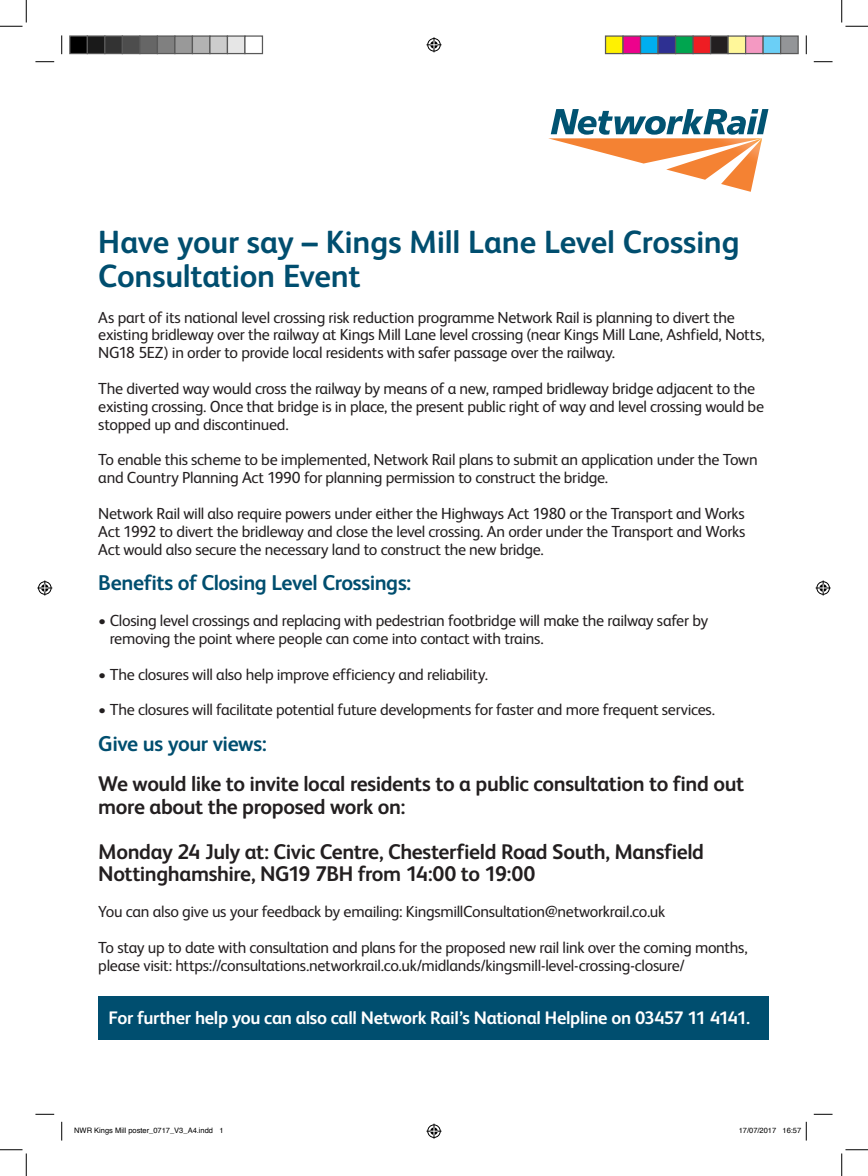
<style>
.page{position:relative;width:868px;height:1176px;background:#fff}
.page>*{position:absolute;margin:0;border:0;box-sizing:border-box;transform-origin:0 0}
.t1{font:700 32.12px/33.9px "Network Rail Sans";letter-spacing:-.01em;color:#004e6f}
.t2{font:700 21.38px "Network Rail Sans";letter-spacing:-.02em;color:#004e6f}
.t3{font:700 21.25px/22.5px "Network Rail Sans";letter-spacing:-.02em;color:#231f20}
.t4{font:700 18.12px "Network Rail Sans";letter-spacing:-.02em;color:#fff}
.t5{font:16px/17.9px "Network Rail Sans";letter-spacing:-.02em;color:#231f20}
.t6{font:7.5px "Helvetica";color:#000}
</style>
<div class="page">
<div style="left:98px;top:996px;width:670px;height:43px;background:#004e6f"></div>
<svg style="left:548px;top:109px;width:221px;height:83px"></svg>
<svg style="left:35px;top:61px;width:19px;height:1px"></svg>
<svg style="left:813px;top:61px;width:19px;height:1px"></svg>
<svg style="left:35px;top:1113px;width:19px;height:2px"></svg>
<svg style="left:813px;top:1113px;width:19px;height:2px"></svg>
<svg style="left:61px;top:35px;width:1px;height:19px"></svg>
<svg style="left:61px;top:1122px;width:1px;height:18px"></svg>
<svg style="left:805px;top:35px;width:2px;height:19px"></svg>
<svg style="left:0;top:0;width:27px;height:27px"></svg>
<svg style="left:0;top:1149px;width:27px;height:27px"></svg>
<svg style="left:841px;top:0;width:26px;height:27px"></svg>
<svg style="left:841px;top:1149px;width:26px;height:27px"></svg>
<svg style="left:426px;top:37px;width:15px;height:15px"></svg>
<svg style="left:426px;top:1123px;width:15px;height:15px"></svg>
<svg style="left:37px;top:580px;width:15px;height:15px"></svg>
<svg style="left:815px;top:580px;width:15px;height:15px"></svg>
<div style="left:70px;top:36px;width:17px;height:18px;background:#000"></div>
<div style="left:69px;top:35px;width:19px;height:19px;border:1px solid #595959"></div>
<div style="left:87px;top:36px;width:18px;height:18px;background:#1a1a1a"></div>
<div style="left:87px;top:35px;width:18px;height:19px;border:1px solid #595959"></div>
<div style="left:105px;top:36px;width:17px;height:18px;background:#333"></div>
<div style="left:104px;top:35px;width:19px;height:19px;border:1px solid #595959"></div>
<div style="left:122px;top:36px;width:18px;height:18px;background:#4d4d4d"></div>
<div style="left:122px;top:35px;width:18px;height:19px;border:1px solid #595959"></div>
<div style="left:140px;top:36px;width:17px;height:18px;background:#666"></div>
<div style="left:139px;top:35px;width:19px;height:19px;border:1px solid #595959"></div>
<div style="left:157px;top:36px;width:18px;height:18px;background:#808080"></div>
<div style="left:157px;top:35px;width:18px;height:19px;border:1px solid #595959"></div>
<div style="left:175px;top:36px;width:17px;height:18px;background:#999"></div>
<div style="left:174px;top:35px;width:19px;height:19px;border:1px solid #595959"></div>
<div style="left:192px;top:36px;width:18px;height:18px;background:#b3b3b3"></div>
<div style="left:192px;top:35px;width:18px;height:19px;border:1px solid #595959"></div>
<div style="left:210px;top:36px;width:17px;height:18px;background:#ccc"></div>
<div style="left:209px;top:35px;width:19px;height:19px;border:1px solid #595959"></div>
<div style="left:227px;top:36px;width:18px;height:18px;background:#e6e6e6"></div>
<div style="left:227px;top:35px;width:18px;height:19px;border:1px solid #595959"></div>
<div style="left:244px;top:35px;width:19px;height:19px;border:1px solid #595959"></div>
<div style="left:605px;top:36px;width:18px;height:18px;background:#fff101"></div>
<div style="left:605px;top:35px;width:18px;height:19px;border:1px solid #595959"></div>
<div style="left:623px;top:36px;width:17px;height:18px;background:#ed028c"></div>
<div style="left:622px;top:35px;width:19px;height:19px;border:1px solid #595959"></div>
<div style="left:640px;top:36px;width:18px;height:18px;background:#00aeef"></div>
<div style="left:640px;top:35px;width:18px;height:19px;border:1px solid #595959"></div>
<div style="left:658px;top:36px;width:17px;height:18px;background:#2e3092"></div>
<div style="left:657px;top:35px;width:19px;height:19px;border:1px solid #595959"></div>
<div style="left:675px;top:36px;width:18px;height:18px;background:#00a54f"></div>
<div style="left:675px;top:35px;width:18px;height:19px;border:1px solid #595959"></div>
<div style="left:693px;top:36px;width:17px;height:18px;background:#ee1d23"></div>
<div style="left:692px;top:35px;width:19px;height:19px;border:1px solid #595959"></div>
<div style="left:710px;top:36px;width:18px;height:18px;background:#231f20"></div>
<div style="left:710px;top:35px;width:18px;height:19px;border:1px solid #595959"></div>
<div style="left:728px;top:36px;width:17px;height:18px;background:#fff79a"></div>
<div style="left:727px;top:35px;width:19px;height:19px;border:1px solid #595959"></div>
<div style="left:745px;top:36px;width:18px;height:18px;background:#f499c2"></div>
<div style="left:745px;top:35px;width:18px;height:19px;border:1px solid #595959"></div>
<div style="left:763px;top:36px;width:17px;height:18px;background:#6bcff6"></div>
<div style="left:762px;top:35px;width:19px;height:19px;border:1px solid #595959"></div>
<div style="left:780px;top:36px;width:18px;height:18px;background:#939598"></div>
<div style="left:780px;top:35px;width:18px;height:19px;border:1px solid #595959"></div>
<svg style="left:805px;top:1122px;width:2px;height:18px"></svg>
<h1 class="t1" style="left:98px;top:224px;width:642px">Have your say – Kings Mill Lane Level Crossing<br>Consultation Event</h1>
<p class="t5" style="left:98px;top:307px;width:667px">As part of its national level crossing risk reduction programme Network Rail is planning to divert the existing bridleway over the railway at Kings Mill Lane level crossing (near Kings Mill Lane, Ashfield, Notts,<br>NG18 5EZ) in order to provide local residents with safer passage over the railway.</p>
<p class="t5" style="left:98px;top:379px;width:667px">The diverted way would cross the railway by means of a new, ramped bridleway bridge adjacent to the existing crossing. Once that bridge is in place, the present public right of way and level crossing would be stopped up and discontinued.</p>
<p class="t5" style="left:98px;top:450px;width:661px">To enable this scheme to be implemented, Network Rail plans to submit an application under the Town and Country Planning Act 1990 for planning permission to construct the bridge.</p>
<p class="t5" style="left:98px;top:504px;width:648px;text-align:justify">Network Rail will also require powers under either the Highways Act 1980 or the Transport and Works Act 1992 to divert the bridleway and close the level crossing. An order under the Transport and Works Act would also secure the necessary land to construct the new bridge.</p>
<h2 class="t2" style="left:98px;top:568px;width:314px">Benefits of Closing Level Crossings:</h2>
<p class="t5" style="left:110px;top:611px;width:600px;text-indent:-11px">• Closing level crossings and replacing with pedestrian footbridge will make the railway safer by removing the point where people can come into contact with trains.</p>
<p class="t5" style="left:98px;top:664px;width:391px">• The closures will also help improve efficiency and reliability.</p>
<p class="t5" style="left:98px;top:700px;width:618px">• The closures will facilitate potential future developments for faster and more frequent services.</p>
<h2 class="t2" style="left:98px;top:729px;width:170px">Give us your views:</h2>
<h3 class="t3" style="left:98px;top:772px;width:647px">We would like to invite local residents to a public consultation to find out more about the proposed work on:</h3>
<h3 class="t3" style="left:98px;top:839px;width:607px">Monday 24 July at: Civic Centre, Chesterfield Road South, Mansfield<br>Nottinghamshire, NG19 7BH from 14:00 to 19:00</h3>
<p class="t5" style="left:98px;top:902px;width:568px">You can also give us your feedback by emailing: KingsmillConsultation@networkrail.co.uk</p>
<p class="t5" style="left:98px;top:937px;width:650px">To stay up to date with consultation and plans for the proposed new rail link over the coming months, please visit: https://consultations.networkrail.co.uk/midlands/kingsmill-level-crossing-closure/</p>
<p class="t4" style="left:108px;top:1005px;width:643px">For further help you can also call Network Rail’s National Helpline on 03457 11 4141.</p>
<p class="t6" style="left:74px;top:1124px;width:151px">NWR Kings Mill poster_0717_V3_A4.indd 1</p>
<p class="t6" style="left:738px;top:1124px;width:64px">17/07/2017 16:57</p>
</div>
